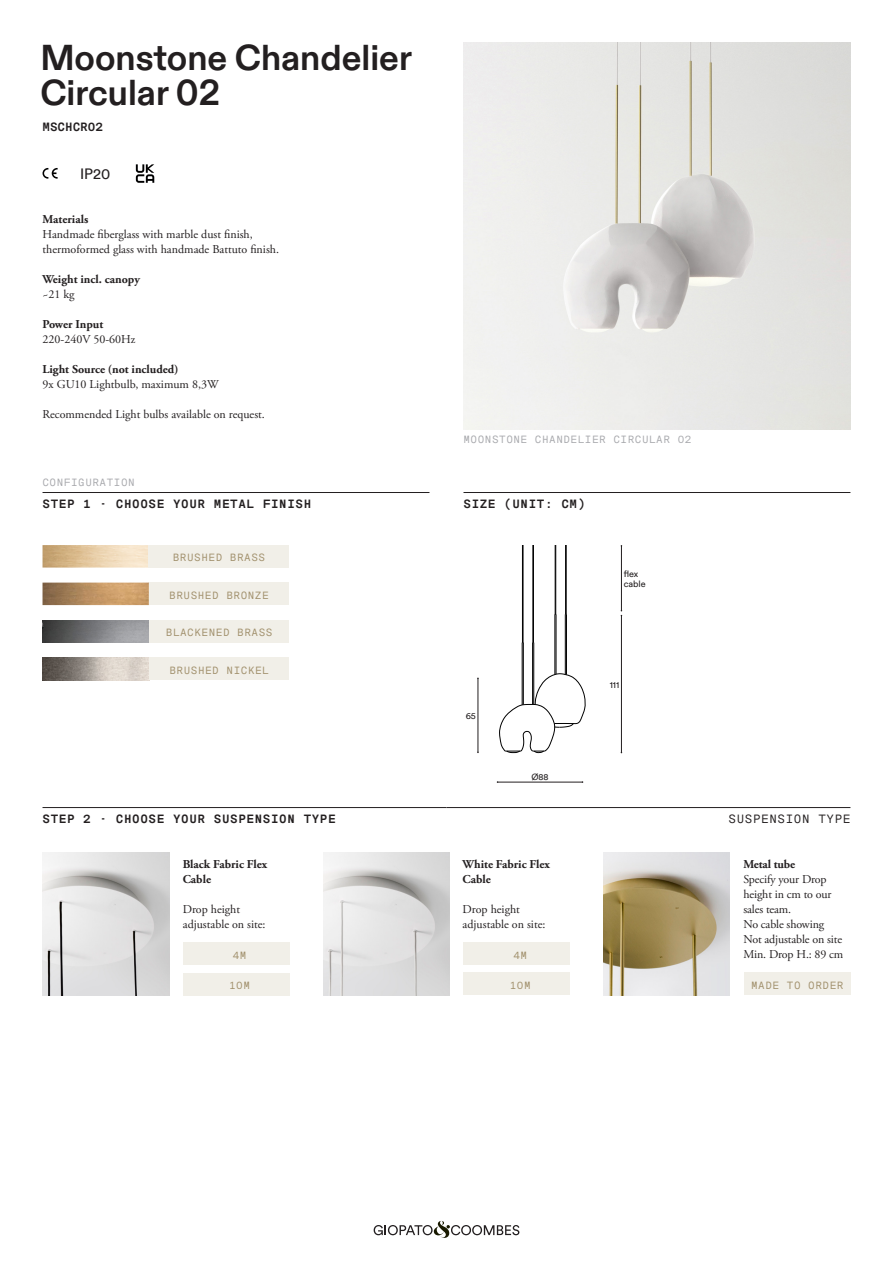
<style>
.page{position:relative;width:893px;height:1263px;background:#fff}
.page>*{position:absolute;margin:0;border:0;box-sizing:border-box;transform-origin:0 0}
._0_Titolo{font:700 36px/34.5px "ABC Diatype";color:#231f20}
.t1{font:15px "Circular TT";color:#231f20}
._1_testo{font:12px/15px "Adobe Garamond Pro";color:#231f20}
._1_testo_Bold{font:700 12px/15px "Adobe Garamond Pro";color:#231f20}
._2_Messina_Titoletti___Filetto{font:700 12px "Messina Sans Mono";letter-spacing:.05em;color:#231f20}
._2_Messina_Titoletti___Filetto_-_DX{font:12px "Messina Sans Mono";letter-spacing:.05em;color:#231f20}
._2_Messina_-_Codice_commerciale{font:700 12px "Messina Sans Mono";color:#231f20}
._2_1_Messina_Piccolo_TASTI{font:10.5px "Messina Sans Mono";letter-spacing:.05em;color:#a1906c}
._2_1_Messina_Piccolo{font:10.5px "Messina Sans Mono";letter-spacing:.05em;color:#a8a9ad}
.t2{font:9px "Circular TT";color:#231f20}
</style>
<div class="page">
<svg style="left:374px;top:1221px;width:145px;height:17px"></svg>
<img style="left:463px;top:43px;width:387px;height:386px">
<svg style="left:136px;top:164px;width:18px;height:19px"></svg>
<svg style="left:43px;top:168px;width:15px;height:11px"></svg>
<hr style="left:43px;top:492px;width:386px;height:1px;background:#231f20">
<img style="left:43px;top:545px;width:106px;height:23px">
<img style="left:43px;top:620px;width:106px;height:23px">
<img style="left:43px;top:658px;width:106px;height:22px">
<div style="left:149px;top:545px;width:140px;height:23px;background:#f1efe8"></div>
<div style="left:149px;top:620px;width:140px;height:23px;background:#f1efe8"></div>
<div style="left:149px;top:583px;width:140px;height:22px;background:#f1efe8"></div>
<div style="left:149px;top:658px;width:140px;height:22px;background:#f1efe8"></div>
<img style="left:43px;top:583px;width:106px;height:22px">
<hr style="left:463px;top:492px;width:387px;height:1px;background:#231f20">
<hr style="left:621px;top:616px;width:1px;height:136px;background:#231f20">
<hr style="left:621px;top:546px;width:1px;height:65px;background:#231f20">
<hr style="left:497px;top:782px;width:86px;height:1px;background:#231f20">
<hr style="left:478px;top:678px;width:1px;height:74px;background:#231f20">
<hr style="left:555px;top:614px;width:1px;height:60px;background:#000">
<hr style="left:556px;top:614px;width:1px;height:60px;background:#000">
<hr style="left:566px;top:614px;width:1px;height:61px;background:#000">
<hr style="left:565px;top:614px;width:1px;height:60px;background:#000">
<hr style="left:555px;top:545px;width:1px;height:69px;background:#000">
<hr style="left:565px;top:545px;width:1px;height:69px;background:#000">
<hr style="left:566px;top:545px;width:1px;height:69px;background:#000">
<hr style="left:522px;top:643px;width:1px;height:62px;background:#000">
<hr style="left:523px;top:643px;width:1px;height:62px;background:#000">
<hr style="left:533px;top:643px;width:1px;height:61px;background:#000">
<hr style="left:532px;top:643px;width:1px;height:61px;background:#000">
<hr style="left:533px;top:545px;width:1px;height:98px;background:#000">
<hr style="left:522px;top:545px;width:1px;height:98px;background:#000">
<hr style="left:523px;top:545px;width:1px;height:98px;background:#000">
<svg style="left:499px;top:673px;width:87px;height:80px"></svg>
<div style="left:183px;top:942px;width:106px;height:23px;background:#f1efe8"></div>
<div style="left:463px;top:942px;width:107px;height:23px;background:#f1efe8"></div>
<div style="left:183px;top:973px;width:106px;height:22px;background:#f1efe8"></div>
<div style="left:463px;top:973px;width:107px;height:22px;background:#f1efe8"></div>
<hr style="left:43px;top:807px;width:403px;height:1px;background:#231f20">
<hr style="left:446px;top:807px;width:404px;height:1px;background:#231f20">
<div style="left:744px;top:972px;width:106px;height:23px;background:#f1efe8"></div>
<img style="left:43px;top:853px;width:126px;height:142px">
<img style="left:323px;top:852px;width:127px;height:143px">
<img style="left:603px;top:852px;width:127px;height:143px">
<p class="_0_Titolo" style="left:40px;top:42px;width:373px">Moonstone Chandelier<br>Circular 02</p>
<p class="_2_Messina_-_Codice_commerciale" style="left:43px;top:118px;width:62px">MSCHCR02</p>
<p class="t1" style="left:80px;top:165px;width:32px">IP20</p>
<p class="_1_testo_Bold" style="left:43px;top:211px;width:47px">Materials</p>
<p class="_1_testo" style="left:43px;top:227px;width:238px">Handmade fiberglass with marble dust finish, thermoformed glass with handmade Battuto finish.</p>
<p class="_1_testo_Bold" style="left:43px;top:271px;width:99px">Weight incl. canopy</p>
<p class="_1_testo" style="left:43px;top:287px;width:34px">~21 kg</p>
<p class="_1_testo_Bold" style="left:43px;top:316px;width:62px">Power Input</p>
<p class="_1_testo" style="left:43px;top:332px;width:94px">220-240V 50-60Hz</p>
<p class="_1_testo_Bold" style="left:43px;top:361px;width:137px">Light Source (not included)</p>
<p class="_1_testo" style="left:43px;top:377px;width:178px">9x GU10 Lightbulb, maximum 8,3W</p>
<p class="_1_testo" style="left:43px;top:407px;width:224px">Recommended Light bulbs available on request.</p>
<p class="_2_1_Messina_Piccolo" style="left:43px;top:475px;width:94px">CONFIGURATION</p>
<p class="_2_Messina_Titoletti___Filetto" style="left:43px;top:495px;width:270px">STEP 1 - CHOOSE YOUR METAL FINISH</p>
<p class="_2_1_Messina_Piccolo_TASTI" style="left:173px;top:550px;width:94px">BRUSHED BRASS</p>
<p class="_2_1_Messina_Piccolo_TASTI" style="left:169px;top:588px;width:101px">BRUSHED BRONZE</p>
<p class="_2_1_Messina_Piccolo_TASTI" style="left:166px;top:625px;width:108px">BLACKENED BRASS</p>
<p class="_2_1_Messina_Piccolo_TASTI" style="left:169px;top:663px;width:101px">BRUSHED NICKEL</p>
<p class="_2_1_Messina_Piccolo" style="left:463px;top:432px;width:229px">MOONSTONE CHANDELIER CIRCULAR 02</p>
<p class="_2_Messina_Titoletti___Filetto" style="left:463px;top:495px;width:123px">SIZE (UNIT: CM)</p>
<p class="t2" style="left:624px;top:568px;width:16px">flex</p>
<p class="t2" style="left:624px;top:578px;width:23px">cable</p>
<p class="t2" style="left:466px;top:710px;width:12px">65</p>
<p class="t2" style="left:531px;top:772px;width:19px">Ø88</p>
<p class="t2" style="left:610px;top:679px;width:11px">111</p>
<p class="_2_Messina_Titoletti___Filetto" style="left:43px;top:810px;width:295px">STEP 2 - CHOOSE YOUR SUSPENSION TYPE</p>
<p class="_2_Messina_Titoletti___Filetto_-_DX" style="left:729px;top:810px;width:123px">SUSPENSION TYPE</p>
<p class="_1_testo_Bold" style="left:183px;top:856px;width:86px">Black Fabric Flex<br>Cable</p>
<p class="_1_testo" style="left:183px;top:902px;width:59px">Drop height</p>
<p class="_1_testo" style="left:183px;top:917px;width:84px">adjustable on site:</p>
<p class="_1_testo_Bold" style="left:463px;top:856px;width:89px">White Fabric Flex<br>Cable</p>
<p class="_1_testo" style="left:463px;top:902px;width:59px">Drop height</p>
<p class="_1_testo" style="left:463px;top:917px;width:84px">adjustable on site:</p>
<p class="_2_1_Messina_Piccolo_TASTI" style="left:233px;top:948px;width:15px">4M</p>
<p class="_2_1_Messina_Piccolo_TASTI" style="left:513px;top:948px;width:15px">4M</p>
<p class="_2_1_Messina_Piccolo_TASTI" style="left:229px;top:978px;width:22px">10M</p>
<p class="_2_1_Messina_Piccolo_TASTI" style="left:510px;top:978px;width:22px">10M</p>
<p class="_1_testo_Bold" style="left:743px;top:856px;width:53px">Metal tube</p>
<p class="_1_testo" style="left:743px;top:872px;width:90px">Specify your Drop height in cm to our sales team.</p>
<p class="_1_testo" style="left:743px;top:917px;width:82px">No cable showing</p>
<p class="_1_testo" style="left:743px;top:932px;width:100px">Not adjustable on site</p>
<p class="_1_testo" style="left:743px;top:947px;width:101px">Min. Drop H.: 89 cm</p>
<p class="_2_1_Messina_Piccolo_TASTI" style="left:751px;top:978px;width:94px">MADE TO ORDER</p>
</div>
